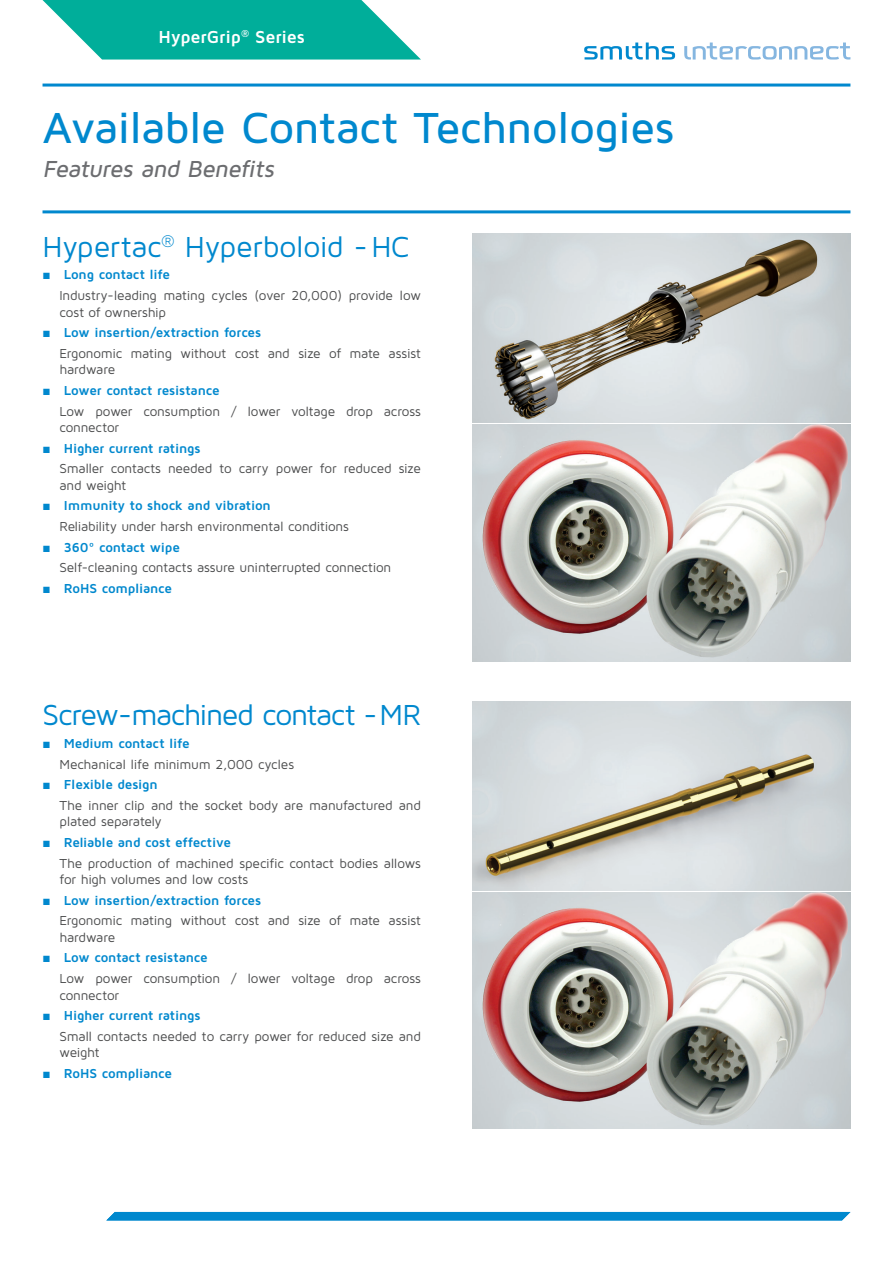
<style>
.page{position:relative;width:893px;height:1263px;background:#fff}
.page>*{position:absolute;margin:0;border:0;box-sizing:border-box;transform-origin:0 0}
.Heading_Cover_2_nonToC{font:500 45px "Maven Pro";letter-spacing:-.015em;color:#0088ce}
.Heading_2_noToC{font:30px "Maven Pro";letter-spacing:-.03em;color:#0088ce}
.Heading_Cover_2B{font:italic 500 24px "Maven Pro";color:#6c6d70}
.t1{font:700 18px "Maven Pro";letter-spacing:-.01em;color:#fff}
.Text_indent{font:13.5px/16.5px "Maven Pro";letter-spacing:-.015em;color:#4b4c4d}
.t2{font:700 13.5px "Maven Pro";letter-spacing:-.015em;color:#0088ce}
.s1{font-family:"Arial";font-weight:400}
</style>
<div class="page">
<div style="left:106px;top:1212px;width:744px;height:8px;background:#0088ce"></div>
<svg style="left:584px;top:43px;width:91px;height:17px"></svg>
<svg style="left:684px;top:43px;width:166px;height:17px"></svg>
<svg style="left:42px;top:0;width:379px;height:60px;background:#2bbbab"></svg>
<img style="left:472px;top:425px;width:378px;height:236px">
<img style="left:472px;top:892px;width:378px;height:237px">
<img style="left:472px;top:233px;width:378px;height:189px">
<img style="left:472px;top:701px;width:378px;height:189px">
<hr style="left:43px;top:210px;width:807px;height:3px;background:#0088ce">
<hr style="left:43px;top:84px;width:807px;height:3px;background:#0088ce">
<h3 class="t1" style="left:159px;top:25px;width:148px">HyperGrip<sup>®</sup> Series</h3>
<p class="Heading_Cover_2_nonToC" style="left:43px;top:100px;width:633px">Available Contact Technologies</p>
<p class="Heading_Cover_2B" style="left:43px;top:154px;width:238px">Features and Benefits</p>
<p class="Heading_2_noToC" style="left:43px;top:228px;width:369px">Hypertac<sup>®</sup> Hyperboloid -HC</p>
<p class="t2" style="left:43px;top:266px;width:129px"><span class="s1">■</span> Long contact life</p>
<p class="Text_indent" style="left:60px;top:287px;width:363px">Industry-leading mating cycles (over 20,000) provide low cost of ownership</p>
<p class="t2" style="left:43px;top:324px;width:220px"><span class="s1">■</span> Low insertion/extraction forces</p>
<p class="Text_indent" style="left:60px;top:345px;width:363px">Ergonomic mating without cost and size of mate assist hardware</p>
<p class="t2" style="left:43px;top:382px;width:179px"><span class="s1">■</span> Lower contact resistance</p>
<p class="Text_indent" style="left:60px;top:402px;width:363px">Low power consumption / lower voltage drop across connector</p>
<p class="t2" style="left:43px;top:439px;width:160px"><span class="s1">■</span> Higher current ratings</p>
<p class="Text_indent" style="left:60px;top:460px;width:363px">Smaller contacts needed to carry power for reduced size and weight</p>
<p class="t2" style="left:43px;top:497px;width:230px"><span class="s1">■</span> Immunity to shock and vibration</p>
<p class="Text_indent" style="left:60px;top:518px;width:291px">Reliability under harsh environmental conditions</p>
<p class="t2" style="left:43px;top:538px;width:139px"><span class="s1">■</span> 360º contact wipe</p>
<p class="Text_indent" style="left:60px;top:559px;width:333px">Self-cleaning contacts assure uninterrupted connection</p>
<p class="t2" style="left:43px;top:579px;width:131px"><span class="s1">■</span> RoHS compliance</p>
<p class="Heading_2_noToC" style="left:43px;top:696px;width:380px">Screw-machined contact -MR</p>
<p class="t2" style="left:43px;top:735px;width:149px"><span class="s1">■</span> Medium contact life</p>
<p class="Text_indent" style="left:60px;top:755px;width:236px">Mechanical life minimum 2,000 cycles</p>
<p class="t2" style="left:43px;top:776px;width:117px"><span class="s1">■</span> Flexible design</p>
<p class="Text_indent" style="left:60px;top:796px;width:363px">The inner clip and the socket body are manufactured and plated separately</p>
<p class="t2" style="left:43px;top:834px;width:190px"><span class="s1">■</span> Reliable and cost effective</p>
<p class="Text_indent" style="left:60px;top:854px;width:363px">The production of machined specific contact bodies allows for high volumes and low costs</p>
<p class="t2" style="left:43px;top:891px;width:220px"><span class="s1">■</span> Low insertion/extraction forces</p>
<p class="Text_indent" style="left:60px;top:912px;width:363px">Ergonomic mating without cost and size of mate assist hardware</p>
<p class="t2" style="left:43px;top:949px;width:167px"><span class="s1">■</span> Low contact resistance</p>
<p class="Text_indent" style="left:60px;top:970px;width:363px">Low power consumption / lower voltage drop across connector</p>
<p class="t2" style="left:43px;top:1007px;width:160px"><span class="s1">■</span> Higher current ratings</p>
<p class="Text_indent" style="left:60px;top:1027px;width:363px">Small contacts needed to carry power for reduced size and weight</p>
<p class="t2" style="left:43px;top:1064px;width:131px"><span class="s1">■</span> RoHS compliance</p>
</div>
